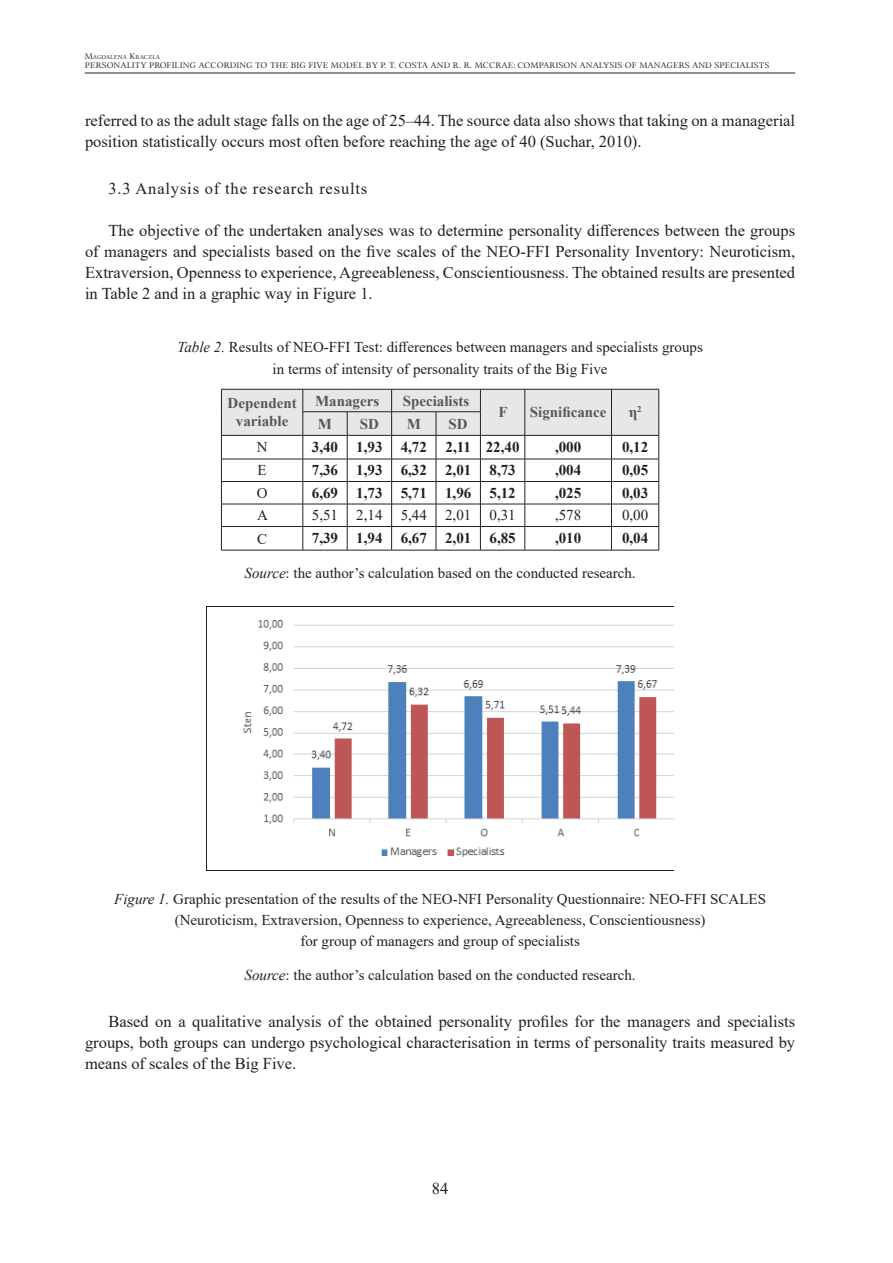
<style>
.page{position:relative;width:893px;height:1263px;background:#fff}
.page>*{position:absolute;margin:0;border:0;box-sizing:border-box;transform-origin:0 0}
.t1{font:16.5px/21px "Times New Roman";color:#231f20;text-align:justify}
.t2{font:16.5px "Times New Roman";letter-spacing:.05em;color:#231f20}
.t3{font:15px/21px "Times New Roman";color:#231f20;text-align:center}
.t4{font:700 15px "Times New Roman";color:#231f20}
.t5{font:700 15px/18px "Times New Roman";color:#57585a;text-align:center}
.t6{font:9px "Palemonas";color:#231f20}
.t7{font:6.3px "Palemonas";color:#231f20}
.s1{font-size:9px}
.s2{font-style:italic}
</style>
<div class="page">
<hr style="left:85px;top:73px;width:710px;height:1px;background:#231f20">
<svg style="left:221px;top:389px;width:438px;height:161px"></svg>
<hr style="left:221px;top:550px;width:82px;height:1px;background:#231f20">
<hr style="left:303px;top:550px;width:44px;height:1px;background:#231f20">
<hr style="left:347px;top:550px;width:45px;height:1px;background:#231f20">
<hr style="left:392px;top:550px;width:44px;height:1px;background:#231f20">
<hr style="left:436px;top:550px;width:44px;height:1px;background:#231f20">
<hr style="left:480px;top:550px;width:45px;height:1px;background:#231f20">
<hr style="left:525px;top:550px;width:86px;height:1px;background:#231f20">
<hr style="left:611px;top:550px;width:48px;height:1px;background:#231f20">
<img style="left:243px;top:620px;width:431px;height:237px">
<p class="t7" style="left:85px;top:53px;width:77px"><span class="s1">M</span>AGDALENA <span class="s1">K</span>RACZLA</p>
<p class="t6" style="left:85px;top:59px;width:686px">PERSONALITY PROFILING ACCORDING TO THE BIG FIVE MODEL BY P. T. COSTA AND R. R. MCCRAE: COMPARISON ANALYSIS OF MANAGERS AND SPECIALISTS</p>
<p class="t1" style="left:85px;top:110px;width:712px">referred to as the adult stage falls on the age of 25–44. The source data also shows that taking on a managerial position statistically occurs most often before reaching the age of 40 (Suchar, 2010).</p>
<p class="t2" style="left:108px;top:177px;width:260px">3.3 Analysis of the research results</p>
<p class="t1" style="left:85px;top:219px;width:712px;text-indent:23px">The objective of the undertaken analyses was to determine personality differences between the groups of managers and specialists based on the five scales of the NEO-FFI Personality Inventory: Neuroticism, Extraversion, Openness to experience, Agreeableness, Conscientiousness. The obtained results are presented in Table 2 and in a graphic way in Figure 1.</p>
<p class="t3" style="left:177px;top:335px;width:527px;line-height:22.5px"><span class="s2">Table 2.</span> Results of NEO-FFI Test: differences between managers and specialists groups in terms of intensity of personality traits of the Big Five</p>
<p class="t5" style="left:228px;top:394px;width:71px">Dependent variable</p>
<p class="t5" style="left:315px;top:391px;width:66px">Managers</p>
<p class="t5" style="left:403px;top:391px;width:68px">Specialists</p>
<p class="t5" style="left:498px;top:403px;width:11px">F</p>
<p class="t5" style="left:530px;top:403px;width:78px">Significance</p>
<p class="t5" style="left:629px;top:403px;width:14px">η<sup>2</sup></p>
<p class="t5" style="left:318px;top:414px;width:16px">M</p>
<p class="t5" style="left:360px;top:414px;width:21px">SD</p>
<p class="t5" style="left:407px;top:414px;width:16px">M</p>
<p class="t5" style="left:449px;top:414px;width:21px">SD</p>
<p class="t3" style="left:257px;top:436px;width:12px">N</p>
<p class="t4" style="left:312px;top:436px;width:209px">3,40 1,93 4,72 2,11 22,40</p>
<p class="t4" style="left:555px;top:436px;width:28px">,000</p>
<p class="t4" style="left:622px;top:436px;width:28px">0,12</p>
<p class="t3" style="left:258px;top:459px;width:11px">E</p>
<p class="t4" style="left:312px;top:459px;width:205px">7,36 1,93 6,32 2,01 8,73</p>
<p class="t4" style="left:555px;top:459px;width:28px">,004</p>
<p class="t4" style="left:622px;top:459px;width:28px">0,05</p>
<p class="t3" style="left:257px;top:482px;width:12px">O</p>
<p class="t4" style="left:312px;top:482px;width:205px">6,69 1,73 5,71 1,96 5,12</p>
<p class="t4" style="left:555px;top:482px;width:28px">,025</p>
<p class="t4" style="left:622px;top:482px;width:28px">0,03</p>
<p class="t3" style="left:257px;top:504px;width:12px">A</p>
<p class="t3" style="left:312px;top:504px;width:205px">5,51 2,14 5,44 2,01 0,31</p>
<p class="t3" style="left:555px;top:504px;width:28px">,578</p>
<p class="t3" style="left:622px;top:504px;width:28px">0,00</p>
<p class="t3" style="left:257px;top:527px;width:12px">C</p>
<p class="t4" style="left:312px;top:528px;width:205px">7,39 1,94 6,67 2,01 6,85</p>
<p class="t4" style="left:555px;top:528px;width:28px">,010</p>
<p class="t4" style="left:622px;top:528px;width:28px">0,04</p>
<p class="t3" style="left:245px;top:562px;width:393px"><span class="s2">Source</span>: the author’s calculation based on the conducted research.</p>
<p class="t3" style="left:114px;top:888px;width:653px"><span class="s2">Figure 1.</span> Graphic presentation of the results of the NEO-NFI Personality Questionnaire: NEO-FFI SCALES (Neuroticism, Extraversion, Openness to experience, Agreeableness, Conscientiousness)<br>for group of managers and group of specialists</p>
<p class="t3" style="left:245px;top:964px;width:393px"><span class="s2">Source</span>: the author’s calculation based on the conducted research.</p>
<p class="t1" style="left:85px;top:1010px;width:712px;text-indent:23px">Based on a qualitative analysis of the obtained personality profiles for the managers and specialists groups, both groups can undergo psychological characterisation in terms of personality traits measured by means of scales of the Big Five.</p>
<p class="t1" style="left:432px;top:1178px;width:18px">84</p>
</div>
